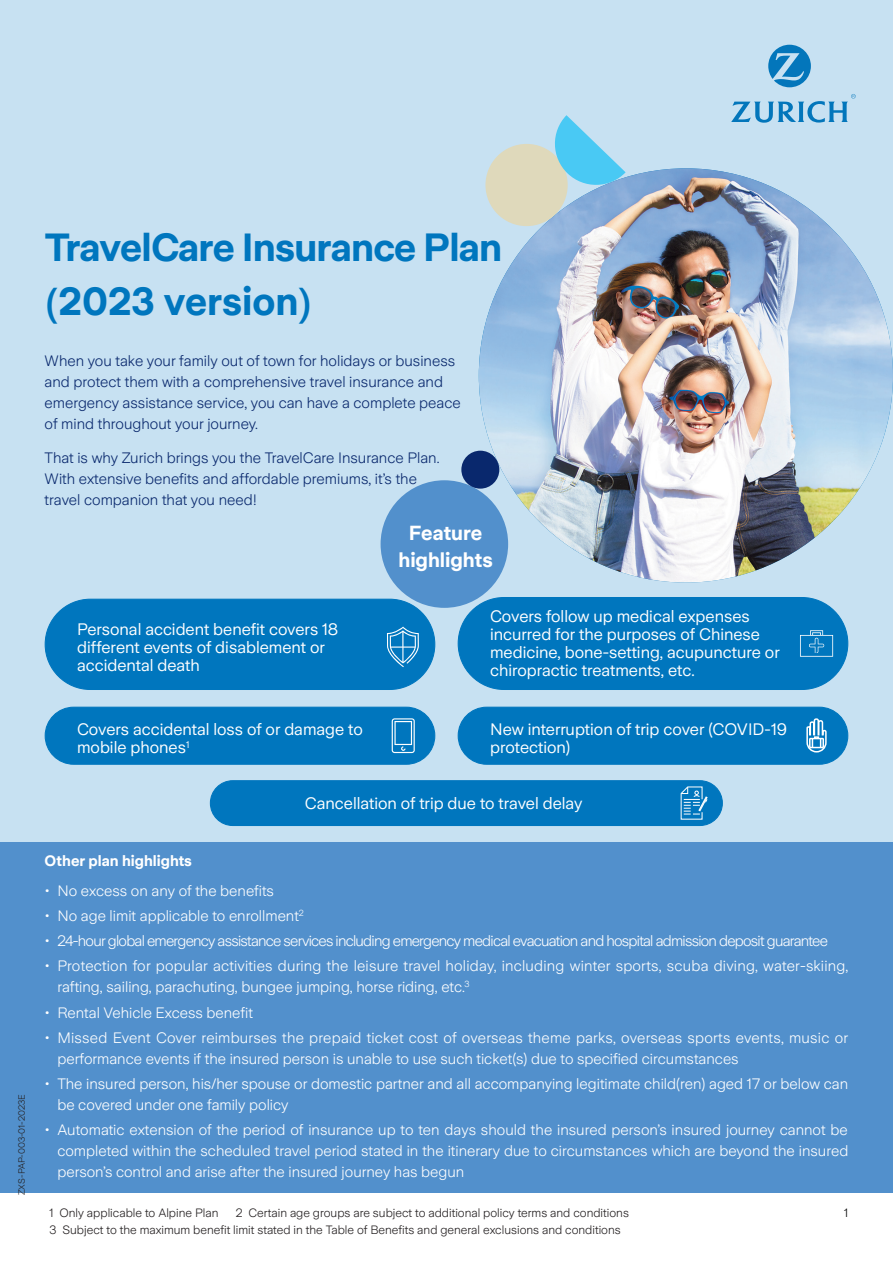
<style>
.page{position:relative;width:893px;height:1263px;background:#fff}
.page>*{position:absolute;margin:0;border:0;box-sizing:border-box;transform-origin:0 0}
.t1{font:700 39px "Zurich Sans";letter-spacing:-.02em;color:#0076be}
.t2{font:700 39px "Zurich Sans";color:#0076be}
.t3{font:700 20.25px/27px "Zurich Sans";letter-spacing:-.005em;color:#fff;text-align:center}
.t4{font:16.5px/18px "Zurich Sans";color:#fff}
.t5{font:300 15px/21px "Zurich Sans";color:#fff}
.t6{font:300 15px/21px "Zurich Sans";color:#09286d}
.t7{font:300 15px "Zurich Sans";letter-spacing:-.05em;color:#fff}
.t8{font:700 15px "Zurich Sans";color:#fff}
.t9{font:300 12px "Zurich Sans";color:#231f20}
.t10{font:300 12px "Zurich Sans";color:#000}
.t11{font:300 9px "Zurich Sans";color:#231f20}
.s1{font-family:"Microsoft Jheng Hei"}
</style>
<div class="page">
<div style="left:0;top:0;width:893px;height:842px;background:#c7e1f2"></div>
<div style="left:381px;top:480px;width:127px;height:128px;background:#5290cc;border-radius:50%"></div>
<svg style="left:768px;top:45px;width:43px;height:42px"></svg>
<svg style="left:731px;top:94px;width:125px;height:29px"></svg>
<img style="left:479px;top:168px;width:414px;height:414px;border-radius:207px">
<div style="left:0;top:842px;width:893px;height:350px;background:#5290cc"></div>
<div style="left:45px;top:599px;width:390px;height:90px;background:#0076be;border-radius:45px"></div>
<div style="left:45px;top:599px;width:390px;height:91px;border:1px solid #0076be;border-radius:45px"></div>
<div style="left:458px;top:597px;width:390px;height:92px;background:#0076be;border-radius:46px"></div>
<div style="left:458px;top:597px;width:390px;height:93px;border:1px solid #0076be;border-radius:46px"></div>
<div style="left:45px;top:707px;width:390px;height:57px;background:#0076be;border-radius:29px"></div>
<div style="left:45px;top:707px;width:390px;height:58px;border:1px solid #0076be;border-radius:29px"></div>
<div style="left:210px;top:781px;width:512px;height:44px;background:#0076be;border-radius:22px"></div>
<div style="left:210px;top:780px;width:513px;height:46px;border:1px solid #0076be;border-radius:22px"></div>
<div style="left:458px;top:707px;width:390px;height:57px;background:#0076be;border-radius:29px"></div>
<div style="left:458px;top:707px;width:390px;height:58px;border:1px solid #0076be;border-radius:29px"></div>
<svg style="left:387px;top:626px;width:32px;height:41px"></svg>
<svg style="left:800px;top:630px;width:33px;height:27px"></svg>
<svg style="left:392px;top:718px;width:23px;height:35px"></svg>
<svg style="left:680px;top:786px;width:28px;height:34px"></svg>
<svg style="left:806px;top:718px;width:21px;height:35px"></svg>
<div style="left:485px;top:144px;width:83px;height:82px;background:#dfd9bb;border-radius:50%"></div>
<svg style="left:551px;top:115px;width:75px;height:74px"></svg>
<div style="left:461px;top:451px;width:38px;height:38px;background:#09286d;border-radius:50%"></div>
<p class="t11" style="left:17px;top:1195px;width:102px;rotate:-90deg">ZXS-PAP-003-01-2023E</p>
<p class="t1" style="left:45px;top:227px;width:459px">TravelCare Insurance Plan</p>
<p class="t2" style="left:45px;top:281px;width:269px"><span class="s1">(</span>2023 version<span class="s1">)</span></p>
<p class="t6" style="left:45px;top:350px;width:418px">When you take your family out of town for holidays or business and protect them with a comprehensive travel insurance and emergency assistance service, you can have a complete peace of mind throughout your journey.</p>
<p class="t6" style="left:45px;top:447px;width:396px">That is why Zurich brings you the TravelCare Insurance Plan.<br>With extensive benefits and affordable premiums, it’s the travel companion that you need!</p>
<p class="t4" style="left:77px;top:620px;width:263px">Personal accident benefit covers 18 different events of disablement or accidental death</p>
<p class="t4" style="left:77px;top:721px;width:287px">Covers accidental loss of or damage to mobile phones<sup>1</sup></p>
<p class="t3" style="left:399px;top:520px;width:96px">Feature highlights</p>
<p class="t4" style="left:490px;top:607px;width:291px">Covers follow up medical expenses incurred for the purposes of Chinese medicine, bone-setting, acupuncture or chiropractic treatments, etc.</p>
<p class="t4" style="left:490px;top:721px;width:299px">New interruption of trip cover (COVID-19 protection)</p>
<p class="t4" style="left:305px;top:794px;width:279px">Cancellation of trip due to travel delay</p>
<p class="t8" style="left:45px;top:853px;width:149px">Other plan highlights</p>
<p class="t5" style="left:45px;top:880px;width:231px">• No excess on any of the benefits</p>
<p class="t5" style="left:45px;top:905px;width:261px">• No age limit applicable to enrollment<sup>2</sup></p>
<p class="t7" style="left:45px;top:933px;width:785px">• 24-hour global emergency assistance services including emergency medical evacuation and hospital admission deposit guarantee</p>
<p class="t5" style="left:57px;top:956px;width:792px;text-indent:-13px">• Protection for popular activities during the leisure travel holiday, including winter sports, scuba diving, water-skiing, rafting, sailing, parachuting, bungee jumping, horse riding, etc.<sup>3</sup></p>
<p class="t5" style="left:45px;top:1002px;width:210px">• Rental Vehicle Excess benefit</p>
<p class="t5" style="left:57px;top:1027px;width:792px;text-indent:-13px">• Missed Event Cover reimburses the prepaid ticket cost of overseas theme parks, overseas sports events, music or performance events if the insured person is unable to use such ticket(s) due to specified circumstances</p>
<p class="t5" style="left:57px;top:1074px;width:792px;text-indent:-13px">• The insured person, his/her spouse or domestic partner and all accompanying legitimate child(ren) aged 17 or below can be covered under one family policy</p>
<p class="t5" style="left:57px;top:1120px;width:792px;text-align:justify;text-indent:-13px">• Automatic extension of the period of insurance up to ten days should the insured person’s insured journey cannot be completed within the scheduled travel period stated in the itinerary due to circumstances which are beyond the insured person’s control and arise after the insured journey has begun</p>
<p class="t9" style="left:50px;top:1206px;width:170px">1 Only applicable to Alpine Plan</p>
<p class="t9" style="left:236px;top:1206px;width:394px">2 Certain age groups are subject to additional policy terms and conditions</p>
<p class="t10" style="left:844px;top:1206px;width:6px">1</p>
<p class="t9" style="left:50px;top:1223px;width:573px">3 Subject to the maximum benefit limit stated in the Table of Benefits and general exclusions and conditions</p>
</div>
